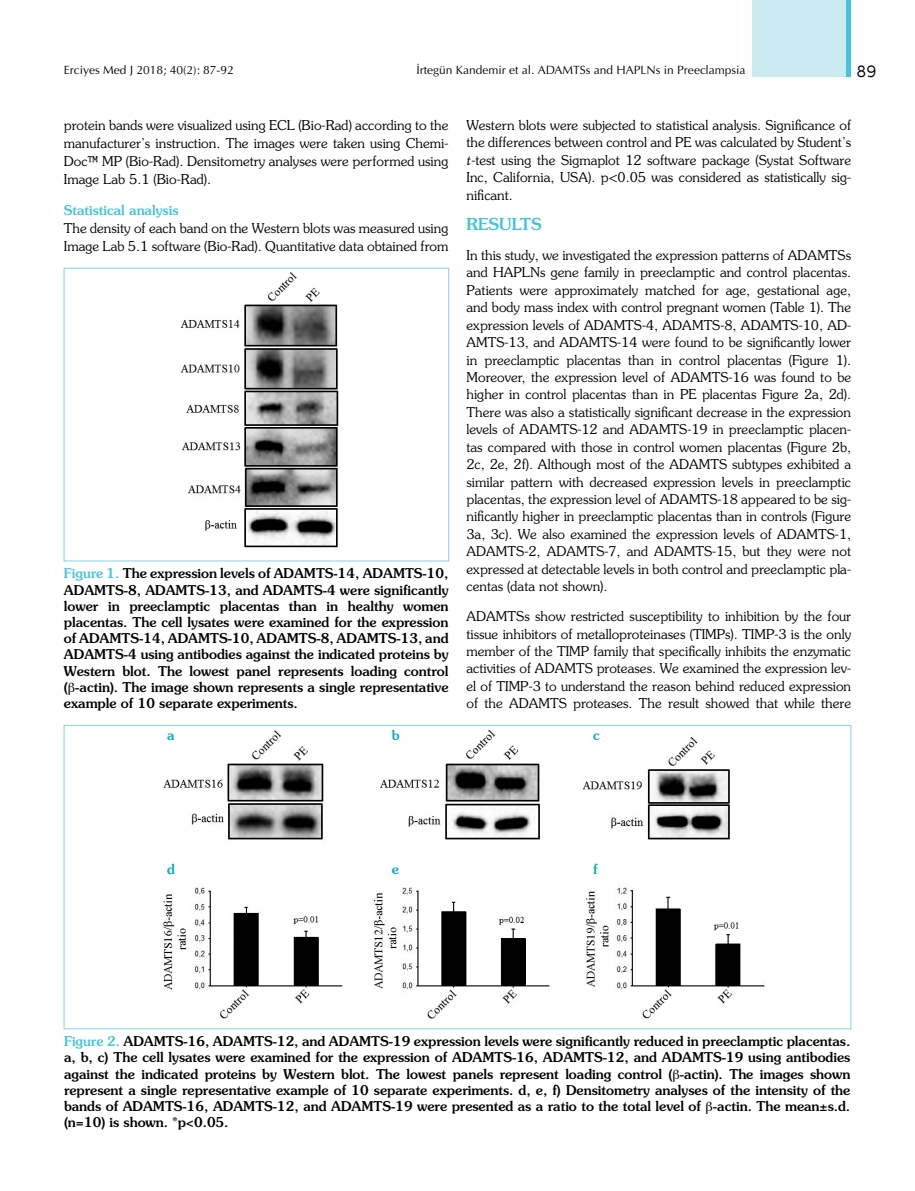
<style>
.page{position:relative;width:915px;height:1191px;background:#fff}
.page>*{position:absolute;margin:0;border:0;box-sizing:border-box;transform-origin:0 0}
.t1{font:500 16.5px "Souvenir Std";color:#42c4dd}
.t2{font:16.5px "Centrale Sans";color:#000}
.t3{font:300 13.5px/17.4px "Souvenir Std";color:#000;text-align:justify}
.t4{font:500 13.5px/16.2px "Souvenir Std";color:#000;text-align:justify}
.t5{font:500 13.5px "Souvenir Std";color:#42c4dd}
.t6{font:500 13.5px "Souvenir Std";color:#00abc5}
.t7{font:12px "Optima Normal Tr";color:#000}
.s1{color:#42c4dd}
.s2{font-style:italic}
</style>
<div class="page">
<div style="left:752px;top:0;width:98px;height:77px;background:#cbeaf2"></div>
<hr style="left:846px;top:0;width:4px;height:77px;background:#42c4dd">
<img style="left:163px;top:729px;width:602px;height:290px">
<img style="left:180px;top:272px;width:159px;height:276px">
<div style="left:64px;top:268px;width:385px;height:293px;border:1px solid #86d3e6"></div>
<p class="t7" style="left:64px;top:62px;width:171px">Erciyes Med J 2018; 40(2): 87-92</p>
<p class="t7" style="left:416px;top:62px;width:330px">İrtegün Kandemir et al. ADAMTSs and HAPLNs in Preeclampsia</p>
<p class="t2" style="left:856px;top:62px;width:21px">89</p>
<p class="t3" style="left:64px;top:116px;width:386px;line-height:18px">protein bands were visualized using ECL (Bio-Rad) according to the manufacturer’s instruction. The images were taken using Chemi-Doc™ MP (Bio-Rad). Densitometry analyses were performed using Image Lab 5.1 (Bio-Rad).</p>
<p class="t5" style="left:64px;top:202px;width:116px">Statistical analysis</p>
<p class="t3" style="left:64px;top:219px;width:386px;line-height:18px">The density of each band on the Western blots was measured using<br>Image Lab 5.1 software (Bio-Rad). Quantitative data obtained from</p>
<p class="t4" style="left:64px;top:565px;width:386px"><span class="s1">Figure 1.</span> The expression levels of ADAMTS-14, ADAMTS-10, ADAMTS-8, ADAMTS-13, and ADAMTS-4 were significantly lower in preeclamptic placentas than in healthy women placentas. The cell lysates were examined for the expression of ADAMTS-14, ADAMTS-10, ADAMTS-8, ADAMTS-13, and ADAMTS-4 using antibodies against the indicated proteins by Western blot. The lowest panel represents loading control ( -actin). The image shown represents a single representative example of 10 separate experiments.</p>
<p class="t3" style="left:466px;top:116px;width:386px">Western blots were subjected to statistical analysis. Significance of the differences between control and PE was calculated by Student’s <span class="s2">t</span>-test using the Sigmaplot 12 software package (Systat Software Inc, California, USA). p&lt;0.05 was considered as statistically sig&shy;nificant.</p>
<p class="t1" style="left:466px;top:214px;width:77px">RESULTS</p>
<p class="t3" style="left:466px;top:246px;width:386px">In this study, we investigated the expression patterns of ADAMTSs and HAPLNs gene family in preeclamptic and control placentas.<br>Patients were approximately matched for age, gestational age, and body mass index with control pregnant women (Table 1). The expression levels of ADAMTS-4, ADAMTS-8, ADAMTS-10, AD-AMTS-13, and ADAMTS-14 were found to be significantly lower in preeclamptic placentas than in control placentas (Figure 1).<br>Moreover, the expression level of ADAMTS-16 was found to be higher in control placentas than in PE placentas Figure 2a, 2d).<br>There was also a statistically significant decrease in the expression levels of ADAMTS-12 and ADAMTS-19 in preeclamptic placen&shy;tas compared with those in control women placentas (Figure 2b, 2c, 2e, 2f). Although most of the ADAMTS subtypes exhibited a similar pattern with decreased expression levels in preeclamptic placentas, the expression level of ADAMTS-18 appeared to be sig&shy;nificantly higher in preeclamptic placentas than in controls (Figure 3a, 3c). We also examined the expression levels of ADAMTS-1, ADAMTS-2, ADAMTS-7, and ADAMTS-15, but they were not expressed at detectable levels in both control and preeclamptic pla&shy;centas (data not shown).</p>
<p class="t3" style="left:466px;top:608px;width:386px">ADAMTSs show restricted susceptibility to inhibition by the four tissue inhibitors of metalloproteinases (TIMPs). TIMP-3 is the only member of the TIMP family that specifically inhibits the enzymatic activities of ADAMTS proteases. We examined the expression lev&shy;el of TIMP-3 to understand the reason behind reduced expression of the ADAMTS proteases. The result showed that while there</p>
<p class="t6" style="left:167px;top:726px;width:9px">a</p>
<p class="t6" style="left:391px;top:726px;width:9px">b</p>
<p class="t6" style="left:593px;top:726px;width:8px">c</p>
<p class="t6" style="left:167px;top:860px;width:9px">d</p>
<p class="t6" style="left:391px;top:860px;width:9px">e</p>
<p class="t6" style="left:593px;top:860px;width:6px">f</p>
<p class="t4" style="left:64px;top:1033px;width:787px"><span class="s1">Figure 2.</span> ADAMTS-16, ADAMTS-12, and ADAMTS-19 expression levels were significantly reduced in preeclamptic placentas. a, b, c) The cell lysates were examined for the expression of ADAMTS-16, ADAMTS-12, and ADAMTS-19 using antibodies against the indicated proteins by Western blot. The lowest panels represent loading control ( -actin). The images shown represent a single representative example of 10 separate experiments. d, e, f) Densitometry analyses of the intensity of the bands of ADAMTS-16, ADAMTS-12, and ADAMTS-19 were presented as a ratio to the total level of -actin. The mean±s.d. (n=10) is shown. *p&lt;0.05.</p>
</div>
